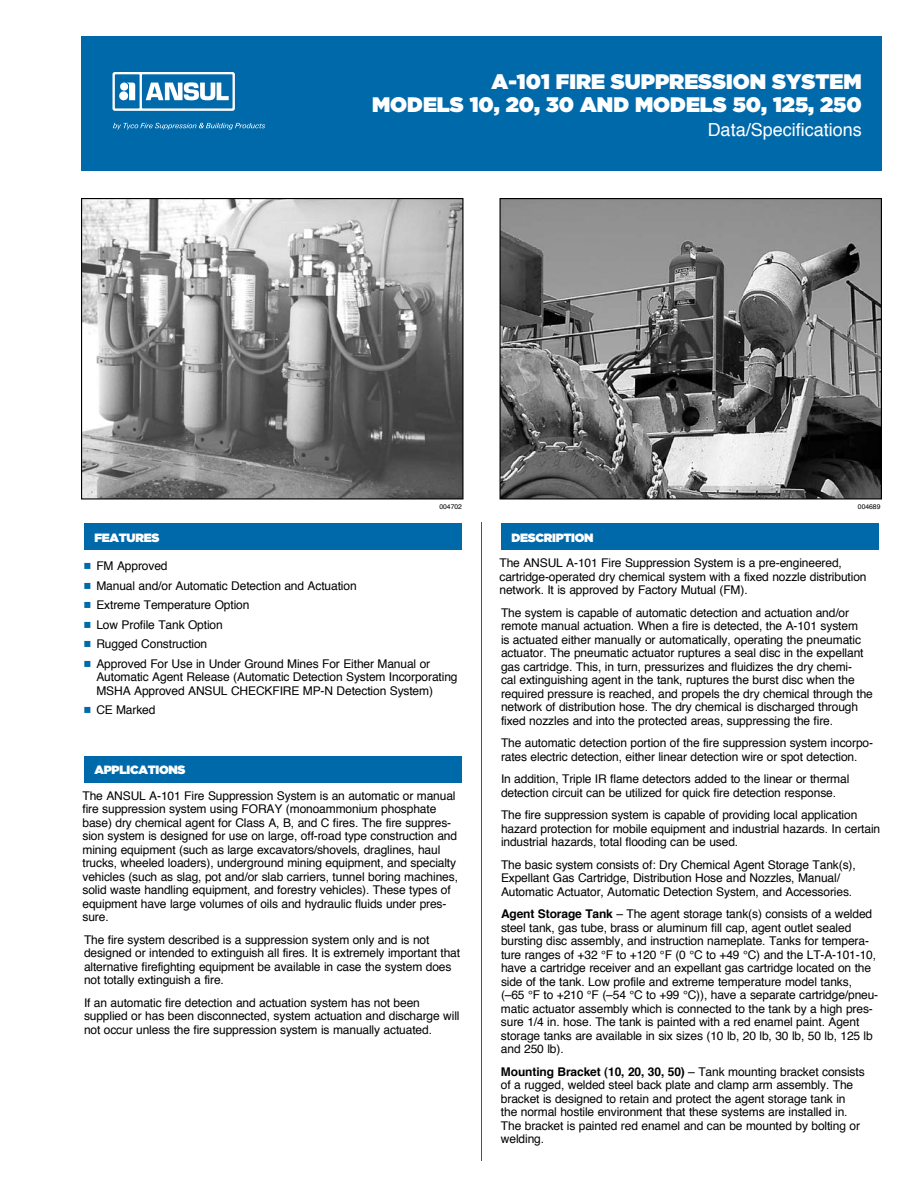
<style>
.page{position:relative;width:918px;height:1188px;background:#fff}
.page>*{position:absolute;margin:0;border:0;box-sizing:border-box;transform-origin:0 0}
.t1{font:900 21px/22.5px "Gotham";color:#fff;text-align:right}
.t2{font:18px "Helvetica";color:#fff}
.t3{font:12px/13.5px "Helvetica";letter-spacing:-.01em;color:#000}
.t4{font:900 12px "Gotham";letter-spacing:-.025em;color:#fff}
.t5{font:6.75px "Helvetica";color:#000}
.s1{font-family:"Universal Newswith Comm Pi";color:#0069aa}
.s2{font-weight:700}
</style>
<div class="page">
<div style="left:84px;top:524px;width:378px;height:26px;background:#0069aa"></div>
<div style="left:84px;top:756px;width:378px;height:27px;background:#0069aa"></div>
<div style="left:501px;top:524px;width:378px;height:26px;background:#0069aa"></div>
<hr style="left:481px;top:522px;width:1px;height:639px;background:#0069aa">
<div style="left:81px;top:36px;width:801px;height:135px;background:#0069aa"></div>
<img style="left:502px;top:200px;width:378px;height:298px">
<div style="left:500px;top:198px;width:382px;height:302px;border:1px solid #000"></div>
<img style="left:83px;top:200px;width:379px;height:298px">
<div style="left:81px;top:198px;width:383px;height:302px;border:1px solid #000"></div>
<svg style="left:112px;top:72px;width:123px;height:39px"></svg>
<svg style="left:113px;top:123px;width:152px;height:7px"></svg>
<h1 class="t1" style="left:372px;top:70px;width:491px">A-101 FIRE SUPPRESSION SYSTEM<br>MODELS 10, 20, 30 AND MODELS 50, 125, 250</h1>
<h2 class="t2" style="left:708px;top:116px;width:156px">Data/Specifications</h2>
<p class="t5" style="left:439px;top:502px;width:24px">004702</p>
<p class="t5" style="left:858px;top:502px;width:24px">004689</p>
<p class="t4" style="left:94px;top:531px;width:66px">FEATURES</p>
<p class="t3" style="left:84px;top:556px;width:348px;line-height:19.5px"><span class="s1">n</span> FM Approved<br><span class="s1">n</span> Manual and/or Automatic Detection and Actuation<br><span class="s1">n</span> Extreme Temperature Option<br><span class="s1">n</span> Low Profile Tank Option<br><span class="s1">n</span> Rugged Construction<br><span class="s1">n</span> Approved For Use in Under Ground Mines For Either Manual or</p>
<p class="t3" style="left:96px;top:670px;width:363px">Automatic Agent Release (Automatic Detection System Incorporating<br>MSHA Approved ANSUL CHECKFIRE MP-N Detection System)</p>
<p class="t3" style="left:84px;top:703px;width:73px"><span class="s1">n</span> CE Marked</p>
<p class="t4" style="left:94px;top:763px;width:18px">APPLICATION</p>
<p class="t4" style="left:178px;top:763px;width:9px">S</p>
<p class="t3" style="left:82px;top:789px;width:377px">The ANSUL A-101 Fire Suppression System is an automatic or manual fire suppression system using FORAY (monoammonium phosphate base) dry chemical agent for Class A, B, and C fires. The fire suppres&shy;sion system is designed for use on large, off-road type construction and mining equipment (such as large excavators/shovels, draglines, haul trucks, wheeled loaders), underground mining equipment, and specialty vehicles (such as slag, pot and/or slab carriers, tunnel boring machines, solid waste handling equipment, and forestry vehicles). These types of equipment have large volumes of oils and hydraulic fluids under pres&shy;sure.</p>
<p class="t3" style="left:84px;top:933px;width:378px">The fire system described is a suppression system only and is not designed or intended to extinguish all fires. It is extremely important that alternative firefighting equipment be available in case the system does not totally extinguish a fire.</p>
<p class="t3" style="left:84px;top:996px;width:377px">If an automatic fire detection and actuation system has not been supplied or has been disconnected, system actuation and discharge will not occur unless the fire suppression system is manually actuated.</p>
<p class="t4" style="left:512px;top:531px;width:84px">DESCRIPTION</p>
<p class="t3" style="left:500px;top:556px;width:369px">The ANSUL A-101 Fire Suppression System is a pre-engineered, cartridge-operated dry chemical system with a fixed nozzle distribution network. It is approved by Factory Mutual (FM).</p>
<p class="t3" style="left:501px;top:606px;width:373px">The system is capable of automatic detection and actuation and/or remote manual actuation. When a fire is detected, the A-101 system<br>is actuated either manually or automatically, operating the pneumatic actuator. The pneumatic actuator ruptures a seal disc in the expellant gas cartridge. This, in turn, pressurizes and fluidizes the dry chemi-<br>cal extinguishing agent in the tank, ruptures the burst disc when the required pressure is reached, and propels the dry chemical through the network of distribution hose. The dry chemical is discharged through fixed nozzles and into the protected areas, suppressing the fire.</p>
<p class="t3" style="left:501px;top:736px;width:374px">The automatic detection portion of the fire suppression system incorpo&shy;rates electric detection, either linear detection wire or spot detection.</p>
<p class="t3" style="left:501px;top:772px;width:350px">In addition, Triple IR flame detectors added to the linear or thermal detection circuit can be utilized for quick fire detection response.</p>
<p class="t3" style="left:501px;top:808px;width:381px">The fire suppression system is capable of providing local application hazard protection for mobile equipment and industrial hazards. In certain industrial hazards, total flooding can be used.</p>
<p class="t3" style="left:501px;top:858px;width:356px">The basic system consists of: Dry Chemical Agent Storage Tank(s),<br>Expellant Gas Cartridge, Distribution Hose and Nozzles, Manual/<br>Automatic Actuator, Automatic Detection System, and Accessories.</p>
<p class="t3" style="left:501px;top:907px;width:379px"><span class="s2">Agent Storage Tank</span> – The agent storage tank(s) consists of a welded steel tank, gas tube, brass or aluminum fill cap, agent outlet sealed bursting disc assembly, and instruction nameplate. Tanks for tempera&shy;ture ranges of +32 °F to +120 °F (0 °C to +49 °C) and the LT-A-101-10, have a cartridge receiver and an expellant gas cartridge located on the side of the tank. Low profile and extreme temperature model tanks, (–65 °F to +210 °F (–54 °C to +99 °C)), have a separate cartridge/pneu&shy;matic actuator assembly which is connected to the tank by a high pres&shy;sure 1/4 in. hose. The tank is painted with a red enamel paint. Agent storage tanks are available in six sizes (10 lb, 20 lb, 30 lb, 50 lb, 125 lb and 250 lb).</p>
<p class="t3" style="left:501px;top:1065px;width:365px"><span class="s2">Mounting Bracket (10, 20, 30, 50)</span> – Tank mounting bracket consists of a rugged, welded steel back plate and clamp arm assembly. The bracket is designed to retain and protect the agent storage tank in the normal hostile environment that these systems are installed in.<br>The bracket is painted red enamel and can be mounted by bolting or welding.</p>
</div>
